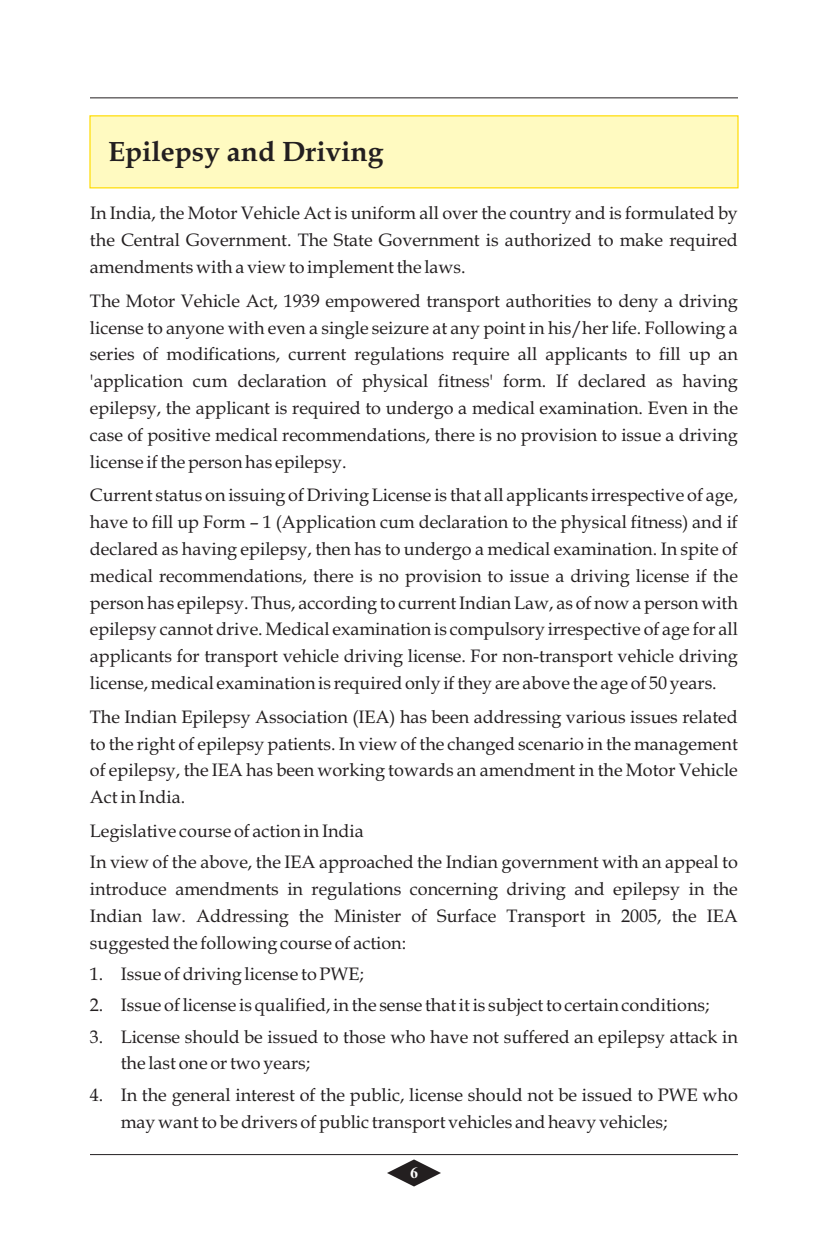
<style>
.page{position:relative;width:828px;height:1260px;background:#fff}
.page>*{position:absolute;margin:0;border:0;box-sizing:border-box;transform-origin:0 0}
.t1{font:700 28px "Book Antiqua";color:#231f20}
.t2{font:18px/26.8px "Book Antiqua";color:#231f20;text-align:justify}
.t3{font:700 16px "Times New Roman";color:#fff}
</style>
<div class="page">
<hr style="left:90px;top:1154px;width:648px;height:1px;background:#231f20">
<hr style="left:90px;top:97px;width:648px;height:1px;background:#231f20">
<svg style="left:387px;top:1159px;width:54px;height:28px"></svg>
<div style="left:89px;top:115px;width:650px;height:73px;background:#fffac1;border:1px solid #ffdc01"></div>
<h1 class="t1" style="left:108px;top:141px;width:277px">Epilepsy and Driving</h1>
<p class="t2" style="left:90px;top:202px;width:650px">In India, the Motor Vehicle Act is uniform all over the country and is formulated by the Central Government. The State Government is authorized to make required amendments with a view to implement the laws.</p>
<p class="t2" style="left:90px;top:289px;width:650px">The Motor Vehicle Act, 1939 empowered transport authorities to deny a driving license to anyone with even a single seizure at any point in his/her life. Following a series of modifications, current regulations require all applicants to fill up an 'application cum declaration of physical fitness' form. If declared as having epilepsy, the applicant is required to undergo a medical examination. Even in the case of positive medical recommendations, there is no provision to issue a driving license if the person has epilepsy.</p>
<p class="t2" style="left:90px;top:484px;width:650px">Current status on issuing of Driving License is that all applicants irrespective of age, have to fill up Form – 1 (Application cum declaration to the physical fitness) and if declared as having epilepsy, then has to undergo a medical examination. In spite of medical recommendations, there is no provision to issue a driving license if the person has epilepsy. Thus, according to current Indian Law, as of now a person with epilepsy cannot drive. Medical examination is compulsory irrespective of age for all applicants for transport vehicle driving license. For non-transport vehicle driving license, medical examination is required only if they are above the age of 50 years.</p>
<p class="t2" style="left:90px;top:705px;width:649px">The Indian Epilepsy Association (IEA) has been addressing various issues related to the right of epilepsy patients. In view of the changed scenario in the management of epilepsy, the IEA has been working towards an amendment in the Motor Vehicle Act in India.</p>
<p class="t2" style="left:90px;top:817px;width:649px;line-height:31.4px">Legislative course of action in India<br>In view of the above, the IEA approached the Indian government with an appeal to</p>
<p class="t2" style="left:90px;top:878px;width:650px">introduce amendments in regulations concerning driving and epilepsy in the Indian law. Addressing the Minister of Surface Transport in 2005, the IEA suggested the following course of action:</p>
<p class="t2" style="left:90px;top:963px;width:276px">1. Issue of driving license to PWE;</p>
<p class="t2" style="left:90px;top:994px;width:621px">2. Issue of license is qualified, in the sense that it is subject to certain conditions;</p>
<p class="t2" style="left:121px;top:1025px;width:619px;text-indent:-31px">3. License should be issued to those who have not suffered an epilepsy attack in the last one or two years;</p>
<p class="t2" style="left:121px;top:1083px;width:619px;text-indent:-31px">4. In the general interest of the public, license should not be issued to PWE who may want to be drivers of public transport vehicles and heavy vehicles;</p>
<p class="t3" style="left:410px;top:1167px;width:9px">6</p>
</div>
